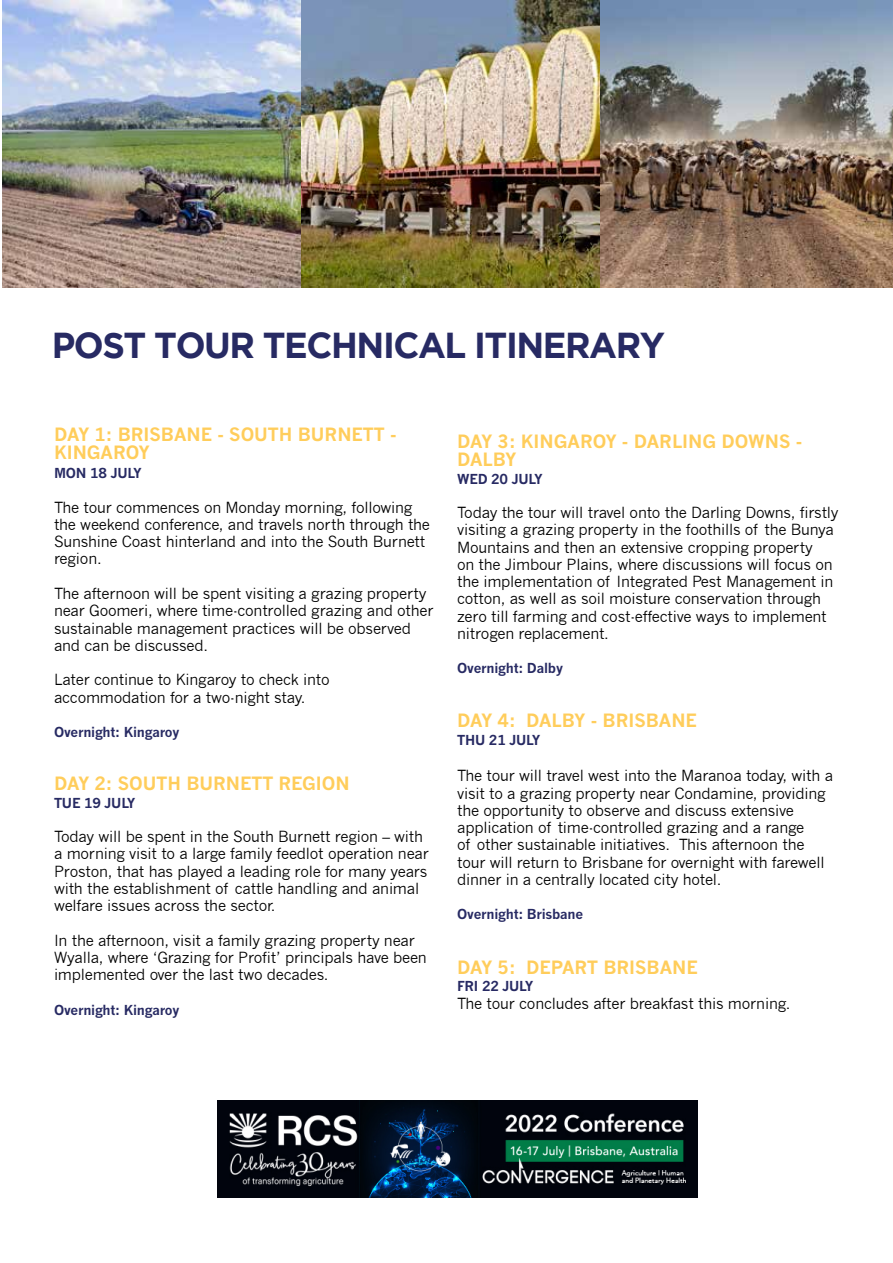
<style>
.page{position:relative;width:893px;height:1263px;background:#fff}
.page>*{position:absolute;margin:0;border:0;box-sizing:border-box;transform-origin:0 0}
.t1{font:700 36px "Gotham";letter-spacing:-.04em;color:#272a63}
.t2{font:700 18px/18.8px "News Gothic MT Std";color:#ffcd5b}
.t3{font:15px/17.2px "News Gothic";letter-spacing:-.015em;color:#000}
.t4{font:700 13.5px "News Gothic MT Std";letter-spacing:-.015em;color:#272a63}
</style>
<div class="page">
<img style="left:3px;top:0;width:299px;height:287px">
<img style="left:302px;top:0;width:298px;height:287px">
<img style="left:600px;top:0;width:293px;height:287px">
<img style="left:218px;top:1100px;width:480px;height:97px">
<h1 class="t1" style="left:52px;top:324px;width:615px">POST TOUR TECHNICAL ITINERARY</h1>
<p class="t2" style="left:54px;top:424px;width:344px">DAY 1: BRISBANE - SOUTH BURNETT -<br>KINGAROY</p>
<p class="t4" style="left:54px;top:465px;width:89px">MON 18 JULY</p>
<p class="t3" style="left:54px;top:499px;width:378px">The tour commences on Monday morning, following the weekend conference, and travels north through the Sunshine Coast hinterland and into the South Burnett region.</p>
<p class="t3" style="left:54px;top:585px;width:381px">The afternoon will be spent visiting a grazing property near Goomeri, where time-controlled grazing and other sustainable management practices will be observed and can be discussed.</p>
<p class="t3" style="left:54px;top:671px;width:277px">Later continue to Kingaroy to check into accommodation for a two-night stay.</p>
<p class="t4" style="left:54px;top:724px;width:127px">Overnight: Kingaroy</p>
<p class="t2" style="left:54px;top:774px;width:297px">DAY 2: SOUTH BURNETT REGION</p>
<p class="t4" style="left:54px;top:794px;width:83px">TUE 19 JULY</p>
<p class="t3" style="left:54px;top:828px;width:376px">Today will be spent in the South Burnett region – with a morning visit to a large family feedlot operation near Proston, that has played a leading role for many years with the establishment of cattle handling and animal welfare issues across the sector.</p>
<p class="t3" style="left:54px;top:931px;width:374px">In the afternoon, visit a family grazing property near<br>Wyalla, where ‘Grazing for Profit’ principals have been implemented over the last two decades.</p>
<p class="t4" style="left:54px;top:1001px;width:127px">Overnight: Kingaroy</p>
<p class="t2" style="left:457px;top:431px;width:347px">DAY 3: KINGAROY - DARLING DOWNS -<br>DALBY</p>
<p class="t4" style="left:457px;top:470px;width:87px">WED 20 JULY</p>
<p class="t3" style="left:457px;top:504px;width:383px">Today the tour will travel onto the Darling Downs, firstly visiting a grazing property in the foothills of the Bunya Mountains and then an extensive cropping property<br>on the Jimbour Plains, where discussions will focus on the implementation of Integrated Pest Management in cotton, as well as soil moisture conservation through zero till farming and cost-effective ways to implement nitrogen replacement.</p>
<p class="t4" style="left:457px;top:660px;width:107px">Overnight: Dalby</p>
<p class="t2" style="left:457px;top:710px;width:241px">DAY 4: DALBY - BRISBANE</p>
<p class="t4" style="left:457px;top:732px;width:85px">THU 21 JULY</p>
<p class="t3" style="left:457px;top:767px;width:377px">The tour will travel west into the Maranoa today, with a visit to a grazing property near Condamine, providing the opportunity to observe and discuss extensive application of time-controlled grazing and a range<br>of other sustainable initiatives. This afternoon the tour will return to Brisbane for overnight with farewell dinner in a centrally located city hotel.</p>
<p class="t4" style="left:457px;top:906px;width:128px">Overnight: Brisbane</p>
<p class="t2" style="left:457px;top:958px;width:242px">DAY 5: DEPART BRISBANE</p>
<p class="t4" style="left:457px;top:978px;width:78px">FRI 22 JULY</p>
<p class="t3" style="left:457px;top:995px;width:335px">The tour concludes after breakfast this morning.</p>
</div>
